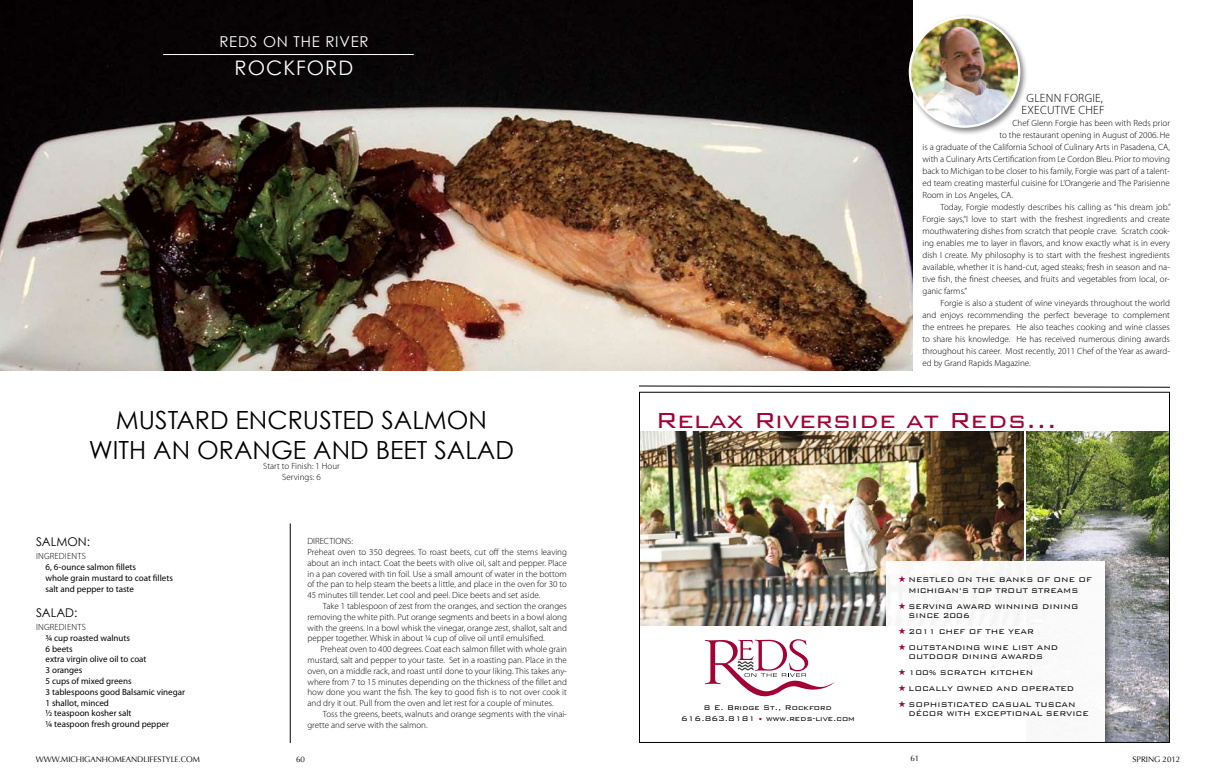
<style>
.page{position:relative;width:1206px;height:779px;background:#fff}
.page>*{position:absolute;margin:0;border:0;box-sizing:border-box;transform-origin:0 0}
.t1{font:29px "Bank Gothic Light BT";letter-spacing:-.015em;color:#a30234}
.t2{font:25px/30px "Century Gothic";color:#000}
.t3{font:20px "Century Gothic";letter-spacing:.05em;color:#fff}
.t4{font:15px "Century Gothic";letter-spacing:.05em;color:#fff}
.t5{font:300 12px/12px "Myriad Pro";letter-spacing:.02em;color:#000;text-align:center}
.t6{font:12px "Century Gothic";color:#000}
.t7{font:300 9px/10.8px "Myriad Pro";color:#000}
.t8{font:9px/9px "Bank Gothic Light BT";color:#000;text-align:center}
.t9{font:9px/10.8px "Myriad Pro";color:#000}
.t10{font:300 9px "Myriad Pro";letter-spacing:.02em;color:#000}
.t11{font:8px "Optima";letter-spacing:-.005em;color:#000}
.s1{color:#a30234}
</style>
<div class="page">
<img style="left:0;top:0;width:913px;height:370px">
<img style="left:1026px;top:431px;width:142px;height:309px">
<img style="left:641px;top:431px;width:382px;height:195px">
<div style="left:885px;top:560px;width:229px;height:182px;background:#000;opacity:.4"></div>
<div style="left:886px;top:561px;width:218px;height:181px;background:#fff"></div>
<svg style="left:705px;top:639px;width:129px;height:57px"></svg>
<svg style="left:639px;top:385px;width:531px;height:2px"></svg>
<div style="left:906px;top:13px;width:122px;height:123px;background:#000;opacity:.5"></div>
<img style="left:910px;top:17px;width:109px;height:110px;border-radius:55px">
<div style="left:909px;top:16px;width:111px;height:112px;border:2px solid #fff;border-radius:50%"></div>
<hr style="left:163px;top:54px;width:251px;height:1px;background:#fff">
<hr style="left:290px;top:523px;width:1px;height:219px;background:#000">
<h3 class="t4" style="left:219px;top:33px;width:151px">REDS ON THE RIVER</h3>
<h3 class="t3" style="left:235px;top:56px;width:117px">ROCKFORD</h3>
<h2 class="t2" style="left:89px;top:404px;width:400px;text-indent:27px">MUSTARD ENCR USTED SALMON<br>WITH AN ORANGE AND BEET</h2>
<h2 class="t2" style="left:434px;top:434px;width:81px">SALAD</h2>
<p class="t7" style="left:263px;top:461px;width:78px;text-align:center">Start to Finish: 1 Hour<br>Servings: 6</p>
<h3 class="t5" style="left:1022px;top:92px;width:84px">glenn forgiE,<br>Executive Chef</h3>
<p class="t7" style="left:1013px;top:118px;width:159px">Chef Glenn Forgie has been with Reds prior</p>
<p class="t7" style="left:1000px;top:130px;width:172px">to the restaurant opening in August of 2006. He</p>
<p class="t7" style="left:922px;top:142px;width:249px">is a graduate of the California School of Culinary Arts in Pasadena, CA,</p>
<p class="t7" style="left:922px;top:154px;width:249px">with a Culinary Arts Certification from Le Cordon Bleu. Prior to moving</p>
<p class="t7" style="left:922px;top:166px;width:249px">back to Michigan to be closer to his family, Forgie was part of a talent-</p>
<p class="t7" style="left:922px;top:178px;width:249px">ed team creating masterful cuisine for L’Orangerie and The Parisienne</p>
<p class="t7" style="left:922px;top:190px;width:92px">Room in Los Angeles, CA.</p>
<p class="t7" style="left:922px;top:202px;width:250px">Today, Forgie modestly describes his calling as “his dream job.”</p>
<p class="t7" style="left:922px;top:214px;width:249px">Forgie says,“I love to start with the freshest ingredients and create</p>
<p class="t7" style="left:922px;top:226px;width:249px">mouthwatering dishes from scratch that people crave. Scratch cook-</p>
<p class="t7" style="left:922px;top:238px;width:249px">ing enables me to layer in flavors, and know exactly what is in every</p>
<p class="t7" style="left:922px;top:250px;width:249px">dish I create. My philosophy is to start with the freshest ingredients</p>
<p class="t7" style="left:922px;top:262px;width:249px">available, whether it is hand-cut, aged steaks; fresh in season and na-</p>
<p class="t7" style="left:922px;top:274px;width:249px">tive fish, the finest cheeses, and fruits and vegetables from local, or-</p>
<p class="t7" style="left:922px;top:286px;width:46px">ganic farms.”</p>
<p class="t7" style="left:922px;top:298px;width:249px">Forgie is also a student of wine vineyards throughout the world</p>
<p class="t7" style="left:922px;top:310px;width:249px">and enjoys recommending the perfect beverage to complement</p>
<p class="t7" style="left:922px;top:322px;width:249px">the entrees he prepares. He also teaches cooking and wine classes</p>
<p class="t7" style="left:922px;top:334px;width:249px">to share his knowledge. He has received numerous dining awards</p>
<p class="t7" style="left:922px;top:346px;width:249px">throughout his career. Most recently, 2011 Chef of the Year as award-</p>
<p class="t7" style="left:922px;top:358px;width:110px">ed by Grand Rapids Magazine.</p>
<h1 class="t1" style="left:656px;top:404px;width:403px">Relax Riverside at Reds...</h1>
<h3 class="t6" style="left:36px;top:534px;width:56px">SALMON:</h3>
<p class="t10" style="left:36px;top:551px;width:51px">Ingredi ents</p>
<p class="t9" style="left:46px;top:561px;width:129px">6, 6-ounce salmon fillets<br>whole grain mustard to coat fillets salt and pepper to taste</p>
<h3 class="t6" style="left:36px;top:605px;width:43px">SALAD:</h3>
<p class="t10" style="left:36px;top:621px;width:51px">Ingredi ents</p>
<p class="t9" style="left:46px;top:632px;width:141px">¾ cup roasted walnuts<br>6 beets<br>extra virgin olive oil to coat<br>3 oranges<br>5 cups of mixed greens<br>3 tablespoons good Balsamic vinegar<br>1 shallot, minced<br>½ teaspoon kosher salt<br>¼ teaspoon fresh ground pepper</p>
<p class="t7" style="left:308px;top:535px;width:261px">DIRECTIONS:<br>Preheat oven to 350 degrees. To roast beets, cut off the stems leaving about an inch intact. Coat the beets with olive oil, salt and pepper. Place in a pan covered with tin foil. Use a small amount of water in the bottom of the pan to help steam the beets a little, and place in the oven for 30 to 45 minutes till tender. Let cool and peel. Dice beets and set aside.</p>
<p class="t7" style="left:308px;top:600px;width:261px;text-align:justify;text-indent:15px">Take 1 tablespoon of zest from the oranges, and section the oranges removing the white pith. Put orange segments and beets in a bowl along with the greens. In a bowl whisk the vinegar, orange zest, shallot, salt and pepper together. Whisk in about ¼ cup of olive oil until emulsified.</p>
<p class="t7" style="left:308px;top:643px;width:261px;text-align:justify;text-indent:13px">Preheat oven to 400 degrees. Coat each salmon fillet with whole grain mustard, salt and pepper to your taste. Set in a roasting pan. Place in the oven, on a middle rack, and roast until done to your liking. This takes any&shy;where from 7 to 15 minutes depending on the thickness of the fillet and how done you want the fish. The key to good fish is to not over cook it and dry it out. Pull from the oven and let rest for a couple of minutes.</p>
<p class="t7" style="left:308px;top:708px;width:261px;text-indent:15px">Toss the greens, beets, walnuts and orange segments with the vinai&shy;grette and serve with the salmon.</p>
<p class="t8" style="left:681px;top:702px;width:175px;line-height:10.8px">8 E. Bridge St., Rockford<br>616.863.8181 <sub>•</sub> www.reds-live.com</p>
<p class="t8" style="left:898px;top:574px;width:195px;line-height:10.8px"><span class="s1">★</span> NESTLED ON THE BANKS OF ONE OF<br>MICHIGAN’S TOP TROUT STREAMS</p>
<p class="t8" style="left:909px;top:602px;width:171px;text-align:left;text-indent:-10px"><span class="s1">★</span> SERVING AWARD WINNING DINING<br>SINCE 2006</p>
<p class="t8" style="left:898px;top:627px;width:137px"><span class="s1">★</span> 2011 CHEF OF THE YEAR</p>
<p class="t8" style="left:898px;top:643px;width:161px"><span class="s1">★</span> OUTSTANDING WINE LIST AND<br>OUTDOOR DINING AWARDS</p>
<p class="t8" style="left:898px;top:668px;width:136px"><span class="s1">★</span> 100% SCRATCH KITCHEN</p>
<p class="t8" style="left:898px;top:684px;width:177px"><span class="s1">★</span> LOCALLY OWNED AND OPERATED</p>
<p class="t8" style="left:909px;top:700px;width:182px;text-align:left;text-indent:-10px"><span class="s1">★</span> SOPHISTICATED CASUAL TUSCAN<br>DÉCOR WITH EXCEPTIONAL SERVICE</p>
<p class="t11" style="left:36px;top:754px;width:165px">WWW.MICHIGANHOMEANDLIFESTYLE.COM</p>
<p class="t11" style="left:296px;top:754px;width:10px">60</p>
<p class="t11" style="left:910px;top:753px;width:10px">61</p>
<p class="t11" style="left:1133px;top:754px;width:49px">SPRING 2012</p>
</div>
